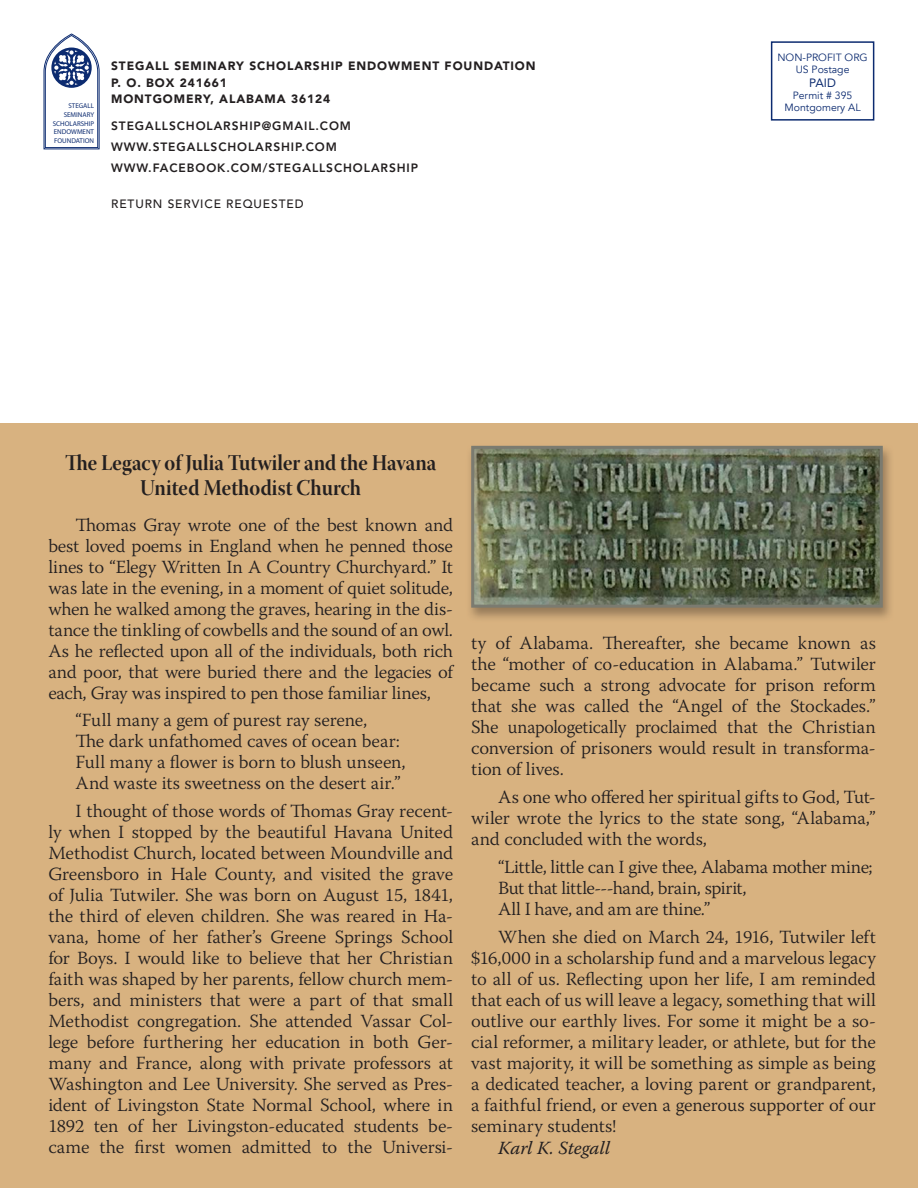
<style>
.page{position:relative;width:918px;height:1188px;background:#fff}
.page>*{position:absolute;margin:0;border:0;box-sizing:border-box;transform-origin:0 0}
.t1{font:22.5px/25.2px "Warnock Pro Bold Disp";color:#231f20;text-align:center;scale:.92 1}
.t2{font:300 18.45px/21px "Warnock Pro";letter-spacing:-.01em;color:#231f20;text-align:justify}
.t3{font:italic 18.45px "Warnock Pro";letter-spacing:-.005em;color:#231f20}
.t4{font:800 12px/21px "Avenir";letter-spacing:.075em;color:#231f20}
.t5{font:900 12px/16.5px "Avenir";letter-spacing:.075em;color:#231f20}
.t6{font:500 12px "Avenir";letter-spacing:.075em;color:#231f20}
.t7{font:12px "Avenir";color:#0c2b70}
.t8{font:10.5px/12px "Avenir";color:#0c2b70;text-align:center}
.t9{font:6.9px/8.7px "Myriad Pro";color:#0c2b70;text-align:right}
</style>
<div class="page">
<div style="left:0;top:423px;width:918px;height:765px;background:#d8b280"></div>
<svg style="left:44px;top:34px;width:55px;height:115px"></svg>
<div style="left:771px;top:41px;width:103px;height:80px;border:2px solid #0c2b70"></div>
<img style="left:475px;top:450px;width:404px;height:154px">
<div style="left:471px;top:446px;width:412px;height:162px;border:3px solid #7b7b70"></div>
<p class="t9" style="left:53px;top:101px;width:43px">STEGALL<br>SEMINARY<br>SCHOLARSHIP<br>ENDOWMENT<br>FOUNDATION</p>
<p class="t5" style="left:111px;top:59px;width:426px">STEGALL SEMINARY SCHOLARSHIP ENDOWMENT FOUNDATION<br>P. O. BOX 241661<br>MONTGOMERY, ALABAMA 36124</p>
<p class="t4" style="left:111px;top:117px;width:309px">STEGALLSCHOLARSHIP@GMAIL.COM<br>WWW.STEGALLSCHOLARSHIP.COM<br>WWW.FACEBOOK.COM/STEGALLSCHOLARSHIP</p>
<p class="t6" style="left:111px;top:199px;width:194px">RETURN SERVICE REQUESTED</p>
<p class="t8" style="left:777px;top:52px;width:92px">NON-PROFIT ORG<br>US Postage</p>
<p class="t7" style="left:809px;top:78px;width:28px">PAID</p>
<p class="t8" style="left:785px;top:90px;width:78px">Permit # 395<br>Montgomery AL</p>
<p class="t1" style="left:65px;top:452px;width:405px">The Legacy of Julia Tutwiler and the Havana<br>United Methodist Church</p>
<p class="t2" style="left:48px;top:516px;width:406px;text-indent:27px">Thomas Gray wrote one of the best known and best loved poems in England when he penned those lines to “Elegy Written In A Country Churchyard.” It was late in the evening, in a moment of quiet solitude, when he walked among the graves, hearing in the dis&shy;tance the tinkling of cowbells and the sound of an owl.<br>As he reflected upon all of the individuals, both rich and poor, that were buried there and the legacies of each, Gray was inspired to pen those familiar lines,</p>
<p class="t2" style="left:75px;top:712px;width:332px;text-align:left">“Full many a gem of purest ray serene,<br>The dark unfathomed caves of ocean bear:<br>Full many a flower is born to blush unseen, And waste its sweetness on the desert air.”</p>
<p class="t2" style="left:48px;top:802px;width:406px;text-indent:27px">I thought of those words of Thomas Gray recent&shy;ly when I stopped by the beautiful Havana United Methodist Church, located between Moundville and Greensboro in Hale County, and visited the grave of Julia Tutwiler. She was born on August 15, 1841, the third of eleven children. She was reared in Ha&shy;vana, home of her father’s Greene Springs School for Boys. I would like to believe that her Christian faith was shaped by her parents, fellow church mem&shy;bers, and ministers that were a part of that small Methodist congregation. She attended Vassar Col&shy;lege before furthering her education in both Ger&shy;many and France, along with private professors at Washington and Lee University. She served as Pres&shy;ident of Livingston State Normal School, where in 1892 ten of her Livingston-educated students be&shy;came the first women admitted to the Universi-</p>
<p class="t2" style="left:471px;top:635px;width:406px">ty of Alabama. Thereafter, she became known as the “mother of co-education in Alabama.” Tutwiler became such a strong advocate for prison reform that she was called the “Angel of the Stockades.” She unapologetically proclaimed that the Christian conversion of prisoners would result in transforma&shy;tion of lives.</p>
<p class="t2" style="left:471px;top:788px;width:406px;text-indent:27px">As one who offered her spiritual gifts to God, Tut&shy;wiler wrote the lyrics to the state song, “Alabama,” and concluded with the words,</p>
<p class="t2" style="left:498px;top:858px;width:376px;text-align:left">“Little, little can I give thee, Alabama mother mine;<br>But that little---hand, brain, spirit,<br>All I have, and am are thine.”</p>
<p class="t2" style="left:471px;top:928px;width:406px;text-indent:27px">When she died on March 24, 1916, Tutwiler left $16,000 in a scholarship fund and a marvelous legacy to all of us. Reflecting upon her life, I am reminded that each of us will leave a legacy, something that will outlive our earthly lives. For some it might be a so&shy;cial reformer, a military leader, or athlete, but for the vast majority, it will be something as simple as being a dedicated teacher, a loving parent or grandparent, a faithful friend, or even a generous supporter of our seminary students!</p>
<p class="t3" style="left:498px;top:1141px;width:114px">Karl K. Stegall</p>
</div>
